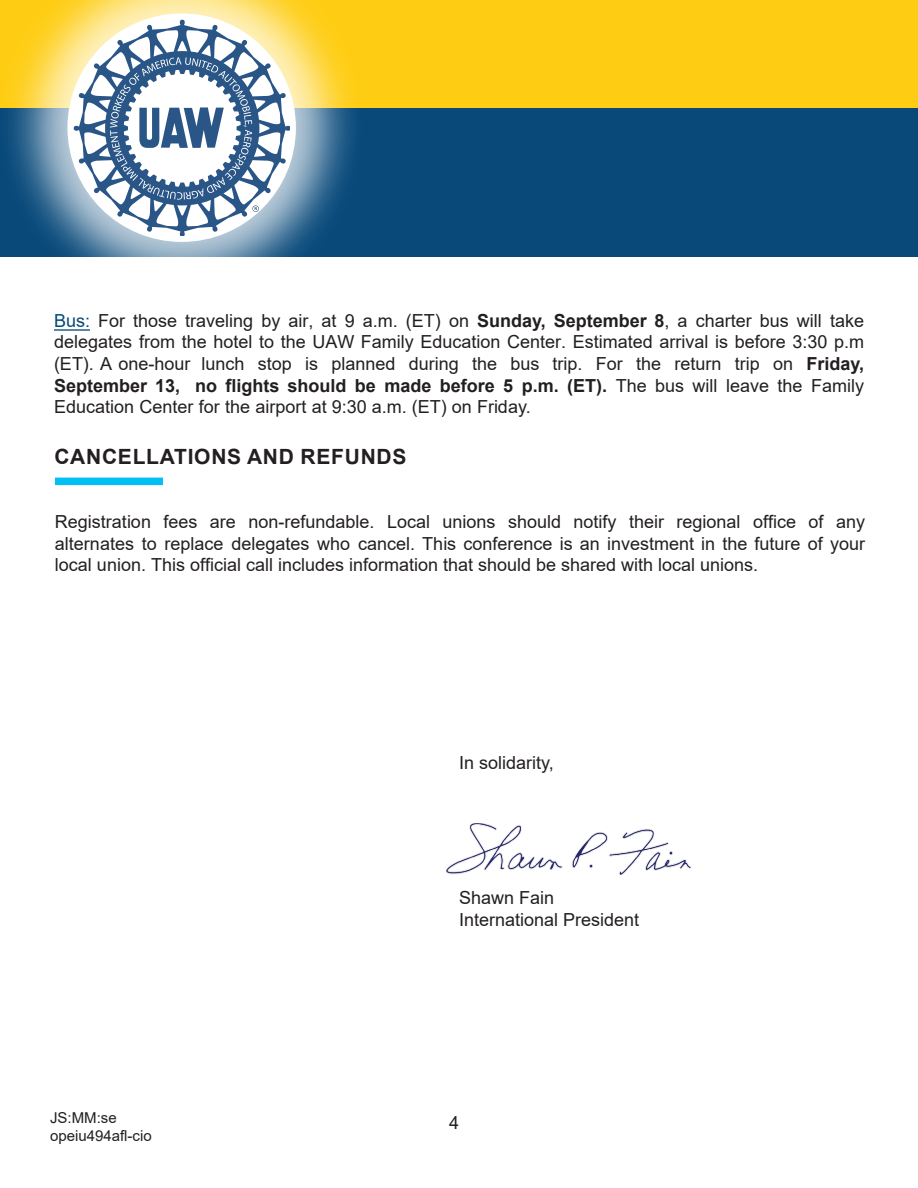
<style>
.page{position:relative;width:918px;height:1188px;background:#fff}
.page>*{position:absolute;margin:0;border:0;box-sizing:border-box;transform-origin:0 0}
.t1{font:700 21px "Arial";letter-spacing:.035em;color:#231f20}
.t2{font:18px/21.6px "Arial";color:#231f20;text-align:justify}
.t3{font:15px/18px "Arial";color:#231f20}
.s1{color:#08497a}
.s2{font-weight:700}
.s3{font-style:inherit}
</style>
<div class="page">
<div style="left:55px;top:478px;width:108px;height:7px;background:#00c0f4"></div>
<div style="left:0;top:0;width:918px;height:108px;background:#fecd13"></div>
<div style="left:0;top:108px;width:918px;height:148px;background:#08497a"></div>
<div style="left:0;top:0;width:366px;height:312px;background:#fff;opacity:.75"></div>
<div style="left:68px;top:14px;width:228px;height:228px;background:#fff;border-radius:50%"></div>
<svg style="left:74px;top:20px;width:216px;height:216px"></svg>
<svg style="left:212px;top:66px;width:12px;height:9px"></svg>
<svg style="left:236px;top:161px;width:7px;height:7px"></svg>
<svg style="left:139px;top:107px;width:85px;height:41px"></svg>
<svg style="left:252px;top:205px;width:7px;height:7px"></svg>
<img style="left:446px;top:824px;width:245px;height:51px">
<hr style="left:54px;top:329px;width:36px;height:2px;background:#08497a">
<p class="t2" style="left:54px;top:310px;width:812px"><span class="s1">Bus:</span> For those traveling by air, at 9 a.m. (ET) on <span class="s2">Sunday, September 8</span>, a charter bus will take delegates from the hotel to the UAW Family Education Center. Estimated arrival is before 3:30 p.m (ET). A one-hour lunch stop is planned during the bus trip. For the return trip on <span class="s2">Friday, September 13,</span> <span class="s2">no flights should be made before 5 p.m. (ET).</span> The bus will leave the Family Education Center for the airport at 9:30 a.m. (ET) on Friday.</p>
<p class="t1" style="left:54px;top:442px;width:354px">CANCELLATIONS AND REFUNDS</p>
<p class="t2" style="left:55px;top:511px;width:812px">Registration fees are non-refundable. Local unions should notify their regional office of any alternates to replace delegates who cancel. This conference is an investment in the future of your local union. This official call includes information that should be shared with local unions.</p>
<p class="t2" style="left:459px;top:752px;width:96px">In solidarity,</p>
<p class="t3" style="left:50px;top:1108px;width:103px">JS:<span class="s3">MM:</span>se opeiu494afl-cio</p>
<p class="t2" style="left:459px;top:887px;width:182px"><span class="s3">Shawn Fain<br></span>International President</p>
<p class="t2" style="left:449px;top:1111px;width:12px">4</p>
</div>
